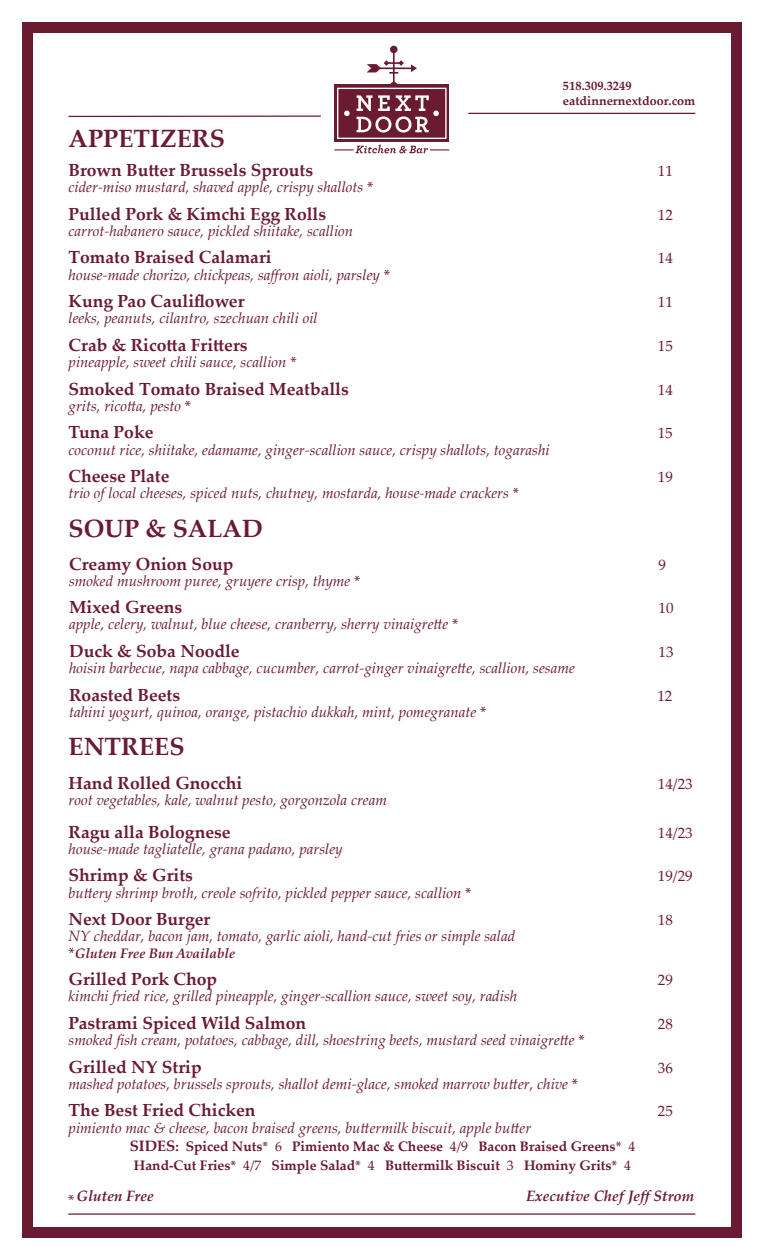
<style>
.page{position:relative;width:765px;height:1260px;background:#fff}
.page>*{position:absolute;margin:0;border:0;box-sizing:border-box;transform-origin:0 0}
.t1{font:700 25px "Palatino Linotype";color:#6b1b31}
.t2{font:700 17.5px "Palatino Linotype";color:#6b1b31}
.t3{font:italic 15px "Palatino Linotype";color:#6b1b31}
.t4{font:15px "Palatino Linotype";color:#6b1b31}
.t5{font:italic 700 15px "Palatino Linotype";color:#6b1b31}
.t6{font:15px "Myriad Pro";color:#6b1b31}
.t7{font:700 13.75px/19px "Palatino Linotype";color:#6a1730;text-align:center}
.t8{font:italic 700 13.75px "Palatino Linotype";color:#6b1b31}
.t9{font:700 12.5px/15px "Palatino Linotype";color:#6b1b31}
.s1{font-family:"Myriad Pro";font-style:normal}
.s2{font-family:"Myriad Pro";font-weight:400;font-style:normal;font-size:15px}
.s3{font-size:15px}
.s4{font-family:"Myriad Pro";font-weight:400}
.s5{font-weight:400}
</style>
<div class="page">
<div style="left:22px;top:22px;width:720px;height:1216px;background:#6b1b31"></div>
<div style="left:34px;top:33px;width:697px;height:1194px;background:#fff"></div>
<hr style="left:468px;top:113px;width:227px;height:1px;background:#6b1b31">
<hr style="left:69px;top:116px;width:252px;height:1px;background:#6b1b31">
<hr style="left:68px;top:1213px;width:627px;height:2px;background:#6b1b31">
<div style="left:334px;top:85px;width:115px;height:57px;background:#6b1b31"></div>
<hr style="left:393px;top:51px;width:2px;height:32px;background:#6a1730">
<hr style="left:379px;top:68px;width:34px;height:1px;background:#6a1730">
<svg style="left:390px;top:82px;width:8px;height:3px"></svg>
<div style="left:390px;top:46px;width:8px;height:7px;background:#6b1b31;border-radius:50%"></div>
<svg style="left:411px;top:64px;width:6px;height:8px"></svg>
<svg style="left:367px;top:60px;width:37px;height:14px"></svg>
<div style="left:337px;top:88px;width:110px;height:51px;border:1px solid #fff"></div>
<svg style="left:344px;top:111px;width:6px;height:5px"></svg>
<svg style="left:357px;top:95px;width:82px;height:38px"></svg>
<svg style="left:334px;top:145px;width:115px;height:8px"></svg>
<p class="t9" style="left:563px;top:78px;width:134px">518.309.3249 eatdinnernextdoor.com</p>
<h1 class="t1" style="left:69px;top:121px;width:158px">APPETIZERS</h1>
<p class="t2" style="left:69px;top:158px;width:246px">Brown Butter Brussels Sprouts</p>
<p class="t4" style="left:658px;top:160px;width:16px">11</p>
<p class="t3" style="left:69px;top:176px;width:306px">cider-miso mustard, shaved apple, crispy shallots <span class="s1">*</span></p>
<p class="t2" style="left:69px;top:201px;width:259px">Pulled Pork &amp; Kimchi Egg Rolls</p>
<p class="t4" style="left:658px;top:204px;width:16px">12</p>
<p class="t3" style="left:69px;top:220px;width:286px">carrot-habanero sauce, pickled shiitake, scallion</p>
<p class="t2" style="left:69px;top:245px;width:205px">Tomato Braised Calamari</p>
<p class="t4" style="left:658px;top:248px;width:16px">14</p>
<p class="t3" style="left:69px;top:264px;width:323px">house-made chorizo, chickpeas, saffron aioli, parsley <span class="s1">*</span></p>
<p class="t2" style="left:69px;top:289px;width:177px">Kung Pao Cauliflower</p>
<p class="t4" style="left:658px;top:291px;width:16px">11</p>
<p class="t3" style="left:69px;top:308px;width:251px">leeks, peanuts, cilantro, szechuan chili oil</p>
<p class="t2" style="left:69px;top:333px;width:181px">Crab &amp; Ricotta Fritters</p>
<p class="t4" style="left:658px;top:335px;width:16px">15</p>
<p class="t3" style="left:69px;top:351px;width:230px">pineapple, sweet chili sauce, scallion <span class="s1">*</span></p>
<p class="t2" style="left:69px;top:376px;width:282px">Smoked Tomato Braised Meatballs</p>
<p class="t4" style="left:658px;top:379px;width:16px">14</p>
<p class="t3" style="left:69px;top:395px;width:124px">grits, ricotta, pesto <span class="s1">*</span></p>
<p class="t2" style="left:69px;top:420px;width:86px">Tuna Poke</p>
<p class="t4" style="left:658px;top:423px;width:16px">15</p>
<p class="t3" style="left:69px;top:439px;width:483px">coconut rice, shiitake, edamame, ginger-scallion sauce, crispy shallots, togarashi</p>
<p class="t2" style="left:69px;top:464px;width:103px">Cheese Plate</p>
<p class="t4" style="left:658px;top:466px;width:16px">19</p>
<p class="t3" style="left:69px;top:483px;width:452px">trio of local cheeses, spiced nuts, chutney, mostarda, house-made crackers <span class="s1">*</span></p>
<h1 class="t1" style="left:69px;top:511px;width:196px">SOUP &amp; SALAD</h1>
<p class="t2" style="left:69px;top:551px;width:166px">Creamy Onion Soup</p>
<p class="t4" style="left:659px;top:554px;width:9px">9</p>
<p class="t3" style="left:69px;top:570px;width:293px">smoked mushroom puree, gruyere crisp, thyme <span class="s1">*</span></p>
<p class="t2" style="left:69px;top:595px;width:115px">Mixed Greens</p>
<p class="t4" style="left:659px;top:598px;width:16px">10</p>
<p class="t3" style="left:69px;top:614px;width:391px">apple, celery, walnut, blue cheese, cranberry, sherry vinaigrette <span class="s1">*</span></p>
<p class="t2" style="left:69px;top:639px;width:172px">Duck &amp; Soba Noodle</p>
<p class="t4" style="left:659px;top:641px;width:16px">13</p>
<p class="t3" style="left:69px;top:657px;width:507px">hoisin barbecue, napa cabbage, cucumber, carrot-ginger vinaigrette, scallion, sesame</p>
<p class="t2" style="left:69px;top:682px;width:113px">Roasted Beets</p>
<p class="t4" style="left:657px;top:685px;width:16px">12</p>
<p class="t3" style="left:69px;top:701px;width:419px">tahini yogurt, quinoa, orange, pistachio dukkah, mint, pomegranate <span class="s1">*</span></p>
<h1 class="t1" style="left:69px;top:729px;width:118px">ENTREES</h1>
<p class="t2" style="left:69px;top:771px;width:175px">Hand Rolled Gnocchi</p>
<p class="t4" style="left:658px;top:773px;width:36px">14/23</p>
<p class="t3" style="left:69px;top:789px;width:320px">root vegetables, kale, walnut pesto, gorgonzola cream</p>
<p class="t2" style="left:69px;top:819px;width:164px">Ragu alla Bolognese</p>
<p class="t4" style="left:658px;top:822px;width:36px">14/23</p>
<p class="t3" style="left:69px;top:838px;width:276px">house-made tagliatelle, grana padano, parsley</p>
<p class="t2" style="left:69px;top:863px;width:126px">Shrimp &amp; Grits</p>
<p class="t4" style="left:658px;top:866px;width:36px">19/29</p>
<p class="t3" style="left:69px;top:882px;width:404px">buttery shrimp broth, creole sofrito, pickled pepper sauce, scallion <span class="s1">*</span></p>
<p class="t2" style="left:69px;top:907px;width:143px">Next Door Burger</p>
<p class="t4" style="left:658px;top:909px;width:16px">18</p>
<p class="t3" style="left:69px;top:926px;width:448px">NY cheddar, bacon jam, tomato, garlic aioli, hand-cut fries or simple salad</p>
<p class="t8" style="left:69px;top:943px;width:168px"><span class="s2">*</span>Gluten Free Bun Available</p>
<p class="t2" style="left:69px;top:967px;width:150px">Grilled Pork Chop</p>
<p class="t4" style="left:658px;top:969px;width:16px">29</p>
<p class="t3" style="left:69px;top:986px;width:450px">kimchi fried rice, grilled pineapple, ginger-scallion sauce, sweet soy, radish</p>
<p class="t2" style="left:69px;top:1011px;width:239px">Pastrami Spiced Wild Salmon</p>
<p class="t4" style="left:658px;top:1013px;width:16px">28</p>
<p class="t3" style="left:69px;top:1029px;width:518px">smoked fish cream, potatoes, cabbage, dill, shoestring beets, mustard seed vinaigrette <span class="s1">*</span></p>
<p class="t2" style="left:69px;top:1054px;width:135px">Grilled NY Strip</p>
<p class="t4" style="left:658px;top:1057px;width:16px">36</p>
<p class="t3" style="left:69px;top:1073px;width:511px">mashed potatoes, brussels sprouts, shallot demi-glace, smoked marrow butter, chive <span class="s1">*</span></p>
<p class="t2" style="left:69px;top:1098px;width:189px">The Best Fried Chicken</p>
<p class="t4" style="left:658px;top:1101px;width:16px">25</p>
<p class="t3" style="left:69px;top:1117px;width:464px">pimiento mac &amp; cheese, bacon braised greens, buttermilk biscuit, apple butter</p>
<p class="t7" style="left:130px;top:1136px;width:507px"><span class="s3">SIDES</span>: Spiced Nuts<span class="s4">*</span> <span class="s5">6</span> Pimiento Mac &amp; Cheese <span class="s5">4/9</span> Bacon Braised Greens<span class="s4">*</span> <span class="s5">4<br></span>Hand-Cut Fries<span class="s4">*</span> <span class="s5">4/7</span> Simple Salad<span class="s4">*</span> <span class="s5">4</span> Buttermilk Biscuit <span class="s5">3</span> Hominy Grits<span class="s4">*</span> <span class="s5">4</span></p>
<p class="t5" style="left:77px;top:1185px;width:79px">Gluten Free</p>
<p class="t5" style="left:526px;top:1185px;width:170px">Executive Chef Jeff Strom</p>
<p class="t6" style="left:68px;top:1190px;width:8px">*</p>
</div>
